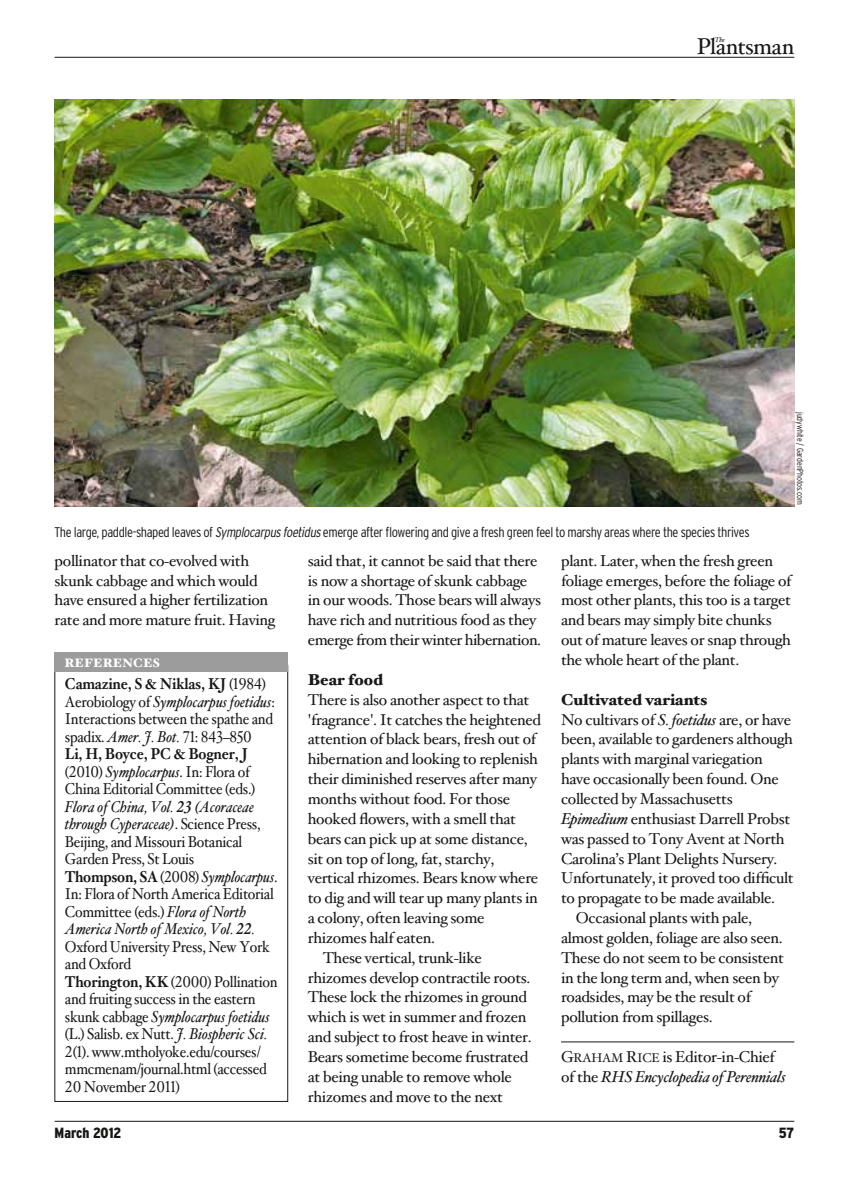
<style>
.page{position:relative;width:844px;height:1191px;background:#fff}
.page>*{position:absolute;margin:0;border:0;box-sizing:border-box;transform-origin:0 0}
.t1{font:22.93px "Hoefler Text";letter-spacing:-.03em;color:#181716}
.t2{font:15.75px/19.8px "Hoefler Text";letter-spacing:-.02em;color:#181716}
.t3{font:15.75px/17.5px "Hoefler Text";letter-spacing:-.02em;color:#181716;scale:.9 1}
.t4{font:italic 15.75px/19.8px "Hoefler Text";letter-spacing:-.02em;color:#181716}
.t5{font:900 15.75px "Hoefler Text";color:#181716}
.t6{font:900 condensed 14.7px "Interstate";color:#181716}
.t7{font:300 condensed 14px "Interstate";letter-spacing:-.03em;color:#181716}
.t8{font:900 12.25px "Hoefler Text";letter-spacing:.015em;color:#fff}
.t9{font:300 condensed 8.75px "Interstate";letter-spacing:-.005em;color:#181716}
.t10{font:italic 7px "Hoefler Text";color:#181716}
.s1{font-style:italic}
.s2{font-weight:700}
.s3{font-family:"Hoefler Text Roman SC800";font-style:normal}
.s4{font-family:"Hoefler Text Roman SC800";font-style:normal;font-size:12.6px}
.s5{font-style:normal}
</style>
<div class="page">
<hr style="left:55px;top:57px;width:739px;height:1px;background:#181716">
<hr style="left:55px;top:1121px;width:739px;height:1px;background:#181716">
<hr style="left:561px;top:1041px;width:233px;height:1px;background:#181716">
<div style="left:55px;top:665px;width:233px;height:436px;border:1px solid #181716"></div>
<div style="left:55px;top:652px;width:233px;height:20px;background:#9c9c9d"></div>
<img style="left:55px;top:99px;width:739px;height:407px">
<p class="t10" style="left:714px;top:36px;width:12px">The</p>
<h1 class="t1" style="left:696px;top:33px;width:99px">Plantsman</h1>
<p class="t7" style="left:55px;top:524px;width:696px">The large, paddle-shaped leaves of <span class="s1">Symplocarpusfoetidus</span>emerge after flowering and give a fresh green feel to marshy areas where the species thrives</p>
<p class="t9" style="left:805px;top:412px;width:95px;rotate:90deg">judywhite / GardenPhotos.com</p>
<p class="t2" style="left:55px;top:551px;width:222px">pollinator that co-evolved with skunk cabbage and which would have ensured a higher fertilization rate and more mature fruit. Having</p>
<p class="t2" style="left:308px;top:551px;width:235px">said that, it cannot be said that there is now a shortage of skunk cabbage in our woods. Those bears will always have rich and nutritious food as they emerge from their winter hibernation.</p>
<p class="t5" style="left:308px;top:669px;width:77px">Bear food</p>
<p class="t2" style="left:308px;top:690px;width:223px">There is also another aspect to that</p>
<p class="t2" style="left:308px;top:710px;width:235px">'fragrance'. It catches the heightened</p>
<p class="t2" style="left:308px;top:729px;width:230px">attention of black bears, fresh out of</p>
<p class="t2" style="left:308px;top:749px;width:232px">hibernation and looking to replenish</p>
<p class="t2" style="left:308px;top:769px;width:231px">their diminished reserves after many</p>
<p class="t2" style="left:308px;top:789px;width:204px">months without food. For those</p>
<p class="t2" style="left:308px;top:809px;width:210px">hooked flowers, with a smell that</p>
<p class="t2" style="left:308px;top:829px;width:221px">bears can pick up at some distance,</p>
<p class="t2" style="left:308px;top:849px;width:188px">sit on top of long, fat, starchy,</p>
<p class="t2" style="left:308px;top:868px;width:232px">vertical rhizomes. Bears know where</p>
<p class="t2" style="left:308px;top:888px;width:231px">to dig and will tear up many plants in</p>
<p class="t2" style="left:308px;top:908px;width:178px">a colony, often leaving some</p>
<p class="t2" style="left:308px;top:928px;width:129px">rhizomes half eaten.</p>
<p class="t2" style="left:322px;top:948px;width:161px">These vertical, trunk-like</p>
<p class="t2" style="left:308px;top:968px;width:224px">rhizomes develop contractile roots.</p>
<p class="t2" style="left:308px;top:987px;width:221px">These lock the rhizomes in ground</p>
<p class="t2" style="left:308px;top:1007px;width:220px">which is wet in summer and frozen</p>
<p class="t2" style="left:308px;top:1027px;width:225px">and subject to frost heave in winter.</p>
<p class="t2" style="left:308px;top:1047px;width:222px">Bears sometime become frustrated</p>
<p class="t2" style="left:308px;top:1067px;width:205px">at being unable to remove whole</p>
<p class="t2" style="left:308px;top:1087px;width:196px">rhizomes and move to the next</p>
<p class="t8" style="left:64px;top:655px;width:97px">references</p>
<p class="t3" style="left:65px;top:675px;width:235px"><span class="s2">Camazine, S &amp; Niklas, KJ</span> (1984)<br>Aerobiology of <span class="s1">Symplocarpus foetidus</span>:<br>Interactions between the spathe and spadix. <span class="s1">Amer. J. Bot.</span> 71: 843–850<br><span class="s2">Li, H, Boyce, PC &amp; Bogner, J </span>(2010) <span class="s1">Symplocarpus</span>. In: Flora of China Editorial Committee (eds.)</p>
<p class="t3" style="left:65px;top:798px;width:238px"><span class="s1">Flora of China, Vol. 23 (Acoraceae through Cyperaceae)</span>. Science Press, Beijing, and Missouri Botanical Garden Press, St Louis<br><span class="s2">Thompson, SA</span> (2008) <span class="s1">Symplocarpus</span>.<br>In: Flora of North America Editorial Committee (eds.) <span class="s1">Flora of North America North of Mexico, Vol. 22.</span></p>
<p class="t3" style="left:65px;top:938px;width:238px">Oxford University Press, New York and Oxford<br><span class="s2">Thorington, KK</span> (2000) Pollination and fruiting success in the eastern skunk cabbage <span class="s1">Symplocarpus foetidus </span>(L.) Salisb. ex Nutt. <span class="s1">J. Biospheric Sci.<br></span>2(1). www.mtholyoke.edu/courses/ mmcmenam/journal.html (accessed<br>20 November 2011)</p>
<p class="t2" style="left:561px;top:551px;width:232px">plant. Later, when the fresh green foliage emerges, before the foliage of most other plants, this too is a target and bears may simply bite chunks out of mature leaves or snap through the whole heart of the plant.</p>
<p class="t5" style="left:561px;top:689px;width:148px">Cultivated variants</p>
<p class="t2" style="left:561px;top:710px;width:231px">No cultivars of <span class="s1">S. foetidus</span> are, or have</p>
<p class="t2" style="left:561px;top:729px;width:233px">been, available to gardeners although</p>
<p class="t2" style="left:561px;top:749px;width:203px">plants with marginal variegation</p>
<p class="t2" style="left:561px;top:769px;width:219px">have occasionally been found. One</p>
<p class="t2" style="left:561px;top:789px;width:173px">collected by Massachusetts</p>
<p class="t2" style="left:561px;top:809px;width:231px"><span class="s1">Epimedium</span> enthusiast Darrell Probst</p>
<p class="t2" style="left:561px;top:829px;width:225px">was passed to Tony Avent at North</p>
<p class="t2" style="left:561px;top:849px;width:218px">Carolina’s Plant Delights Nursery.</p>
<p class="t2" style="left:561px;top:868px;width:234px">Unfortunately, it proved too difficult</p>
<p class="t2" style="left:561px;top:888px;width:215px">to propagate to be made available.</p>
<p class="t2" style="left:575px;top:908px;width:178px">Occasional plants with pale,</p>
<p class="t2" style="left:561px;top:928px;width:223px">almost golden, foliage are also seen.</p>
<p class="t2" style="left:561px;top:948px;width:224px">These do not seem to be consistent</p>
<p class="t2" style="left:561px;top:968px;width:219px">in the long term and, when seen by</p>
<p class="t2" style="left:561px;top:987px;width:191px">roadsides, may be the result of</p>
<p class="t2" style="left:561px;top:1007px;width:153px">pollution from spillages.</p>
<p class="t4" style="left:561px;top:1047px;width:226px"><span class="s3">G</span><span class="s4">RAHAM</span> <span class="s3">R</span><span class="s4">ICE</span> <span class="s5">is Editor-in-Chief of the</span> RHS Encyclopedia of Perennials</p>
<p class="t6" style="left:55px;top:1125px;width:68px">March 2012</p>
<p class="t6" style="left:778px;top:1125px;width:17px">57</p>
</div>
